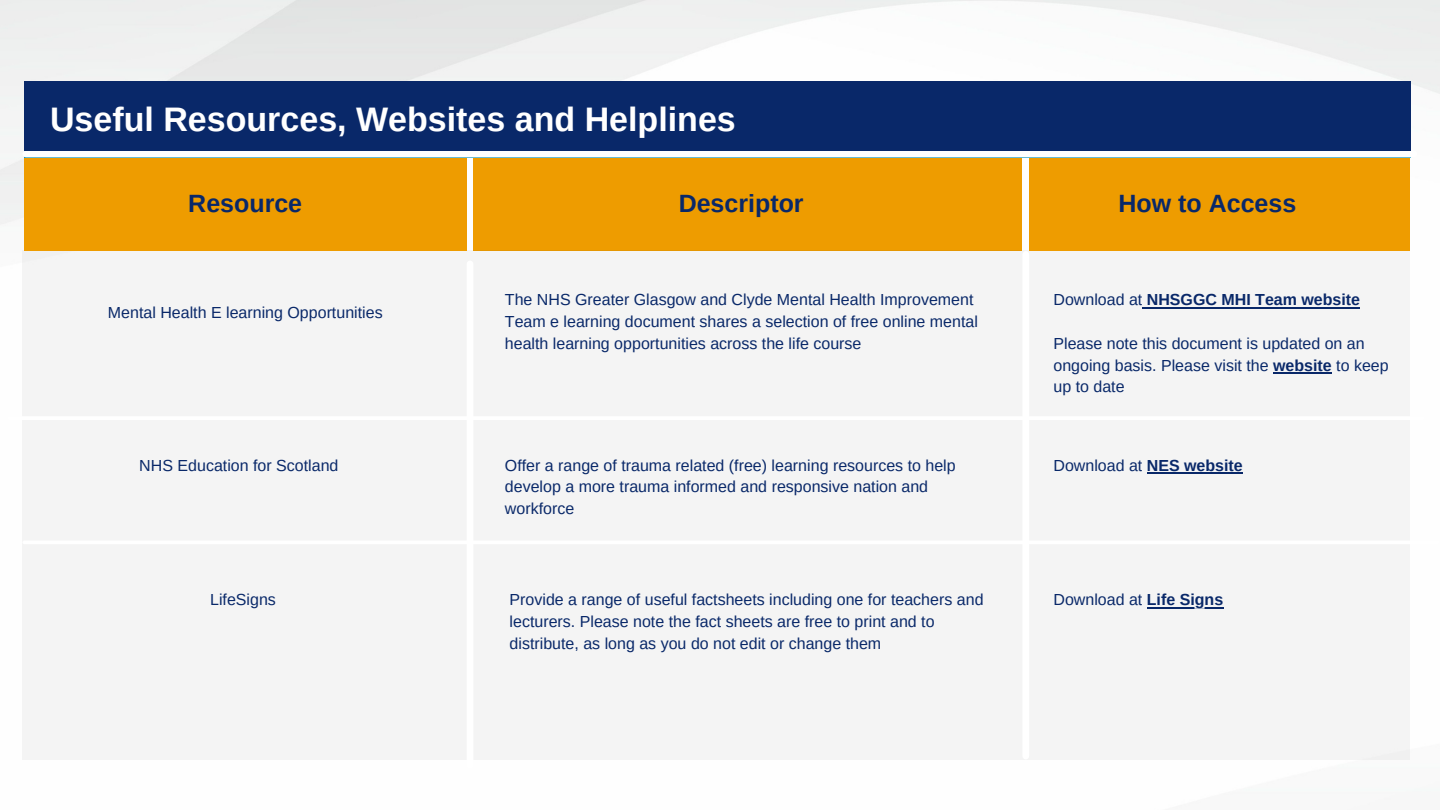
<style>
.page{position:relative;width:1440px;height:810px;background:#fff}
.page>*{position:absolute;margin:0;border:0;box-sizing:border-box;transform-origin:0 0}
.t1{font:700 34px "Arimo";color:#fff}
.t2{font:700 25px "Arimo";color:#092869}
.t3{font:16px/21.8px "Arimo";color:#092869}
.t4{font:700 16px "Arimo";color:#092869}
.s1{font-weight:400}
.s2{font-weight:700}
</style>
<div class="page">
<img style="left:0;top:0;width:1440px;height:760px">
<div style="left:473px;top:158px;width:549px;height:93px;background:#ee9c00"></div>
<div style="left:22px;top:251px;width:1387px;height:508px;background:#f4f4f4"></div>
<div style="left:467px;top:264px;width:6px;height:502px;background:#fff"></div>
<div style="left:1022px;top:254px;width:7px;height:502px;background:#fff"></div>
<div style="left:24px;top:158px;width:442px;height:93px;background:#ee9c00"></div>
<div style="left:1029px;top:158px;width:381px;height:93px;background:#ee9c00"></div>
<div style="left:26px;top:151px;width:1388px;height:6px;background:#fff"></div>
<div style="left:24px;top:81px;width:1387px;height:70px;background:#092869"></div>
<hr style="left:9px;top:416px;width:1414px;height:4px;background:#fff">
<hr style="left:1142px;top:307px;width:218px;height:1px;background:#092869">
<hr style="left:1273px;top:372px;width:59px;height:2px;background:#092869">
<hr style="left:24px;top:540px;width:1414px;height:4px;background:#fff">
<hr style="left:1147px;top:607px;width:76px;height:1px;background:#092869">
<hr style="left:1147px;top:472px;width:96px;height:2px;background:#092869">
<p class="t1" style="left:50px;top:100px;width:687px">Useful Resources, Websites and Helplines</p>
<p class="t2" style="left:188px;top:190px;width:115px">Resource</p>
<p class="t3" style="left:108px;top:302px;width:276px">Mental Health E learning Opportunities</p>
<p class="t2" style="left:679px;top:190px;width:127px">Descriptor</p>
<p class="t2" style="left:1118px;top:190px;width:179px">How to Access</p>
<p class="t3" style="left:505px;top:289px;width:475px">The NHS Greater Glasgow and Clyde Mental Health Improvement<br>Team e learning document shares a selection of free online mental health learning opportunities across the life course</p>
<p class="t4" style="left:1053px;top:291px;width:308px"><span class="s1">Download at</span> NHSGGC MHI Team website</p>
<p class="t3" style="left:1053px;top:332px;width:313px">Please note this document is updated on an</p>
<p class="t3" style="left:1053px;top:354px;width:337px">ongoing basis. Please visit the <span class="s2">website</span> to keep</p>
<p class="t3" style="left:1053px;top:376px;width:73px">up to date</p>
<p class="t3" style="left:139px;top:454px;width:201px">NHS Education for Scotland</p>
<p class="t3" style="left:505px;top:454px;width:452px">Offer a range of trauma related (free) learning resources to help develop a more trauma informed and responsive nation and workforce</p>
<p class="t3" style="left:1053px;top:454px;width:191px">Download at <span class="s2">NES website</span></p>
<p class="t3" style="left:210px;top:589px;width:67px">LifeSigns</p>
<p class="t3" style="left:510px;top:589px;width:475px">Provide a range of useful factsheets including one for teachers and lecturers. Please note the fact sheets are free to print and to distribute, as long as you do not edit or change them</p>
<p class="t3" style="left:1053px;top:589px;width:171px">Download at <span class="s2">Life Signs</span></p>
</div>
